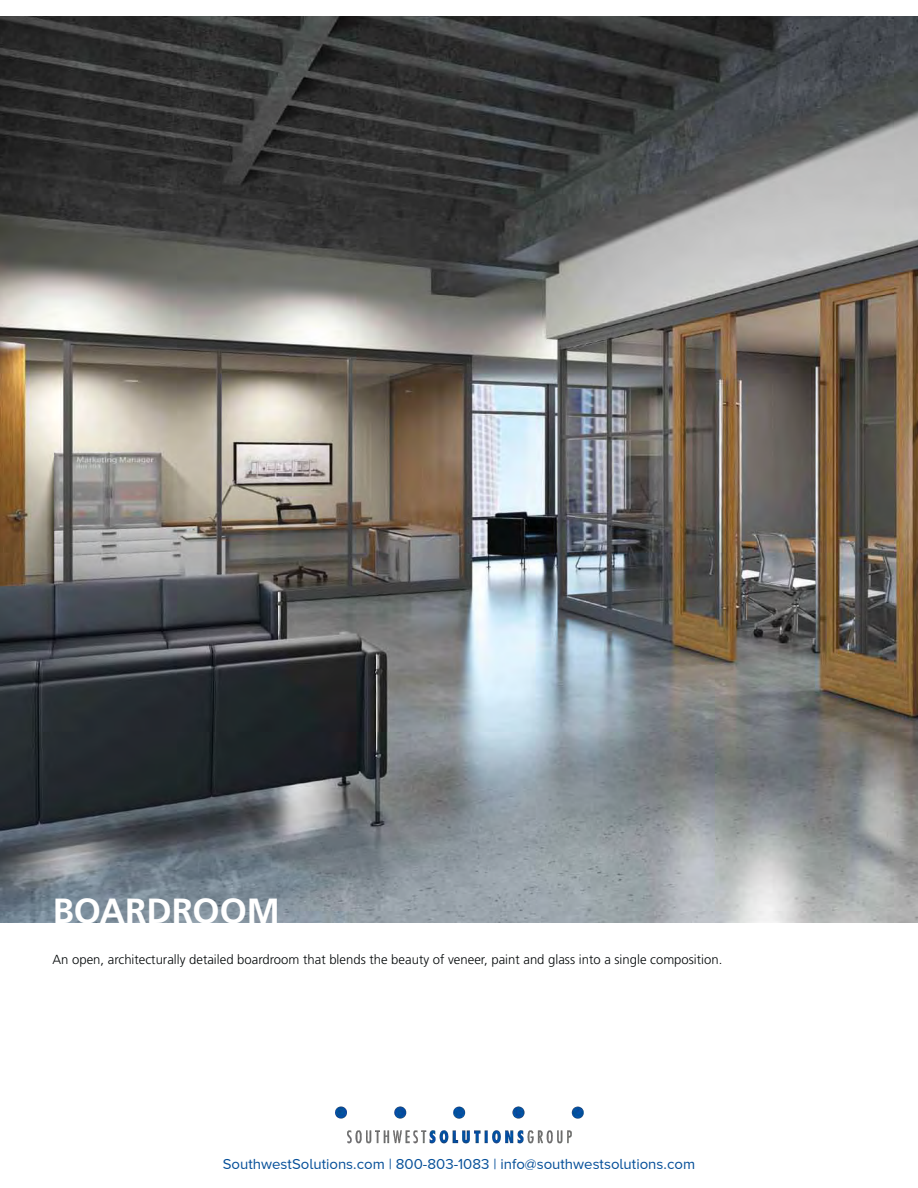
<style>
.page{position:relative;width:918px;height:1188px;background:#fff}
.page>*{position:absolute;margin:0;border:0;box-sizing:border-box;transform-origin:0 0}
.t1{font:700 34.95px "Frutiger LT Std";color:#fff}
.t2{font:15px "Proxima Nova A";color:#054f99}
.t3{font:300 13.05px "Frutiger LT Std";color:#040809}
</style>
<div class="page">
<img style="left:0;top:17px;width:918px;height:905px">
<img style="left:335px;top:1106px;width:249px;height:38px">
<h1 class="t1" style="left:53px;top:891px;width:229px">BOARDROOM</h1>
<p class="t3" style="left:52px;top:954px;width:671px">An open, architecturally detailed boardroom that blends the beauty of veneer, paint and glass into a single composition.</p>
<p class="t2" style="left:223px;top:1156px;width:474px">SouthwestSolutions.com | 800-803-1083 | info@southwestsolutions.com</p>
</div>
